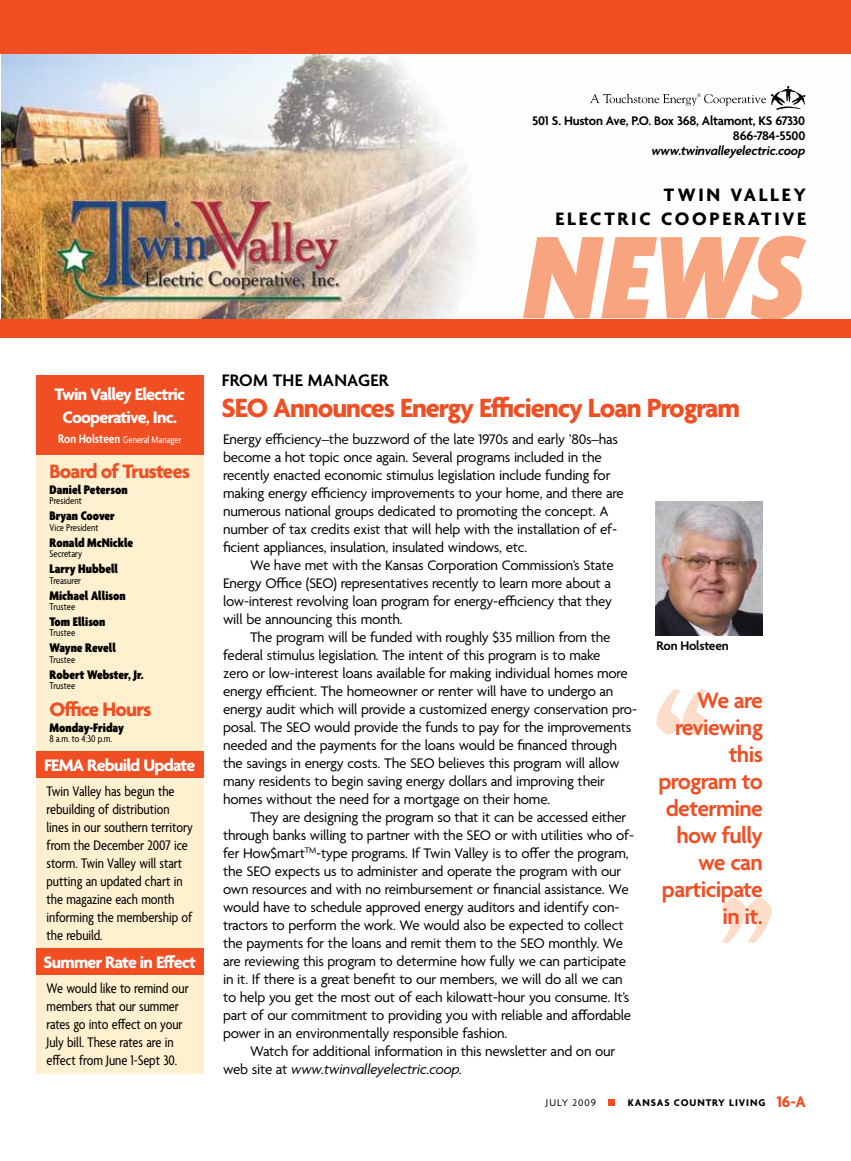
<style>
.page{position:relative;width:851px;height:1161px;background:#fff}
.page>*{position:absolute;margin:0;border:0;box-sizing:border-box;transform-origin:0 0}
.t1{font:italic 900 condensed 127.2px "Agenda";color:#f8a47e}
.t2{font:700 28.5px "Agenda";letter-spacing:-.035em;color:#f04e23}
.t3{font:600 24px/27px "Agenda";letter-spacing:-.025em;color:#f04e23;text-align:right}
.t4{font:700 21px "Agenda";letter-spacing:-.04em;color:#f04e23}
.t5{font:700 19.5px/24px "Agenda";letter-spacing:.14em;color:#000;text-align:right}
.t6{font:700 18px/22.5px "Agenda";letter-spacing:-.04em;color:#fff;text-align:center}
.t7{font:600 18px "Agenda";letter-spacing:.015em;color:#000}
.t8{font:15px/18px "Agenda";letter-spacing:-.015em;color:#000}
.t9{font:condensed 15px/18px "Agenda";letter-spacing:-.005em;color:#000}
.t10{font:900 condensed 13.5px "Agenda";color:#000}
.t11{font:600 13.5px/15px "Agenda";letter-spacing:-.02em;color:#000;text-align:right}
.t12{font:italic 600 13.5px "Agenda";letter-spacing:-.02em;color:#000}
.t13{font:condensed 10.5px "Agenda";color:#000}
.t14{font:condensed 10.5px "Agenda";color:#fff}
.t15{font:700 10.5px "Agenda";letter-spacing:.09em;color:#000}
.t16{font:10.5px "Agenda";letter-spacing:.09em;color:#000}
.s1{font-weight:600;font-size:13.5px}
.s2{font-style:italic}
.s3{font-size:16.5px;color:#f04e23}
</style>
<div class="page">
<img style="left:1px;top:54px;width:805px;height:265px">
<svg style="left:590px;top:86px;width:215px;height:25px"></svg>
<img style="left:655px;top:502px;width:107px;height:134px">
<svg style="left:656px;top:689px;width:50px;height:46px"></svg>
<svg style="left:721px;top:898px;width:50px;height:45px"></svg>
<div style="left:36px;top:453px;width:168px;height:621px;background:#fff1d0"></div>
<div style="left:36px;top:376px;width:168px;height:79px;background:#f04e23"></div>
<div style="left:0;top:319px;width:850px;height:19px;background:#f04e23"></div>
<div style="left:36px;top:751px;width:168px;height:27px;background:#f04e23"></div>
<div style="left:36px;top:948px;width:168px;height:27px;background:#f04e23"></div>
<div style="left:608px;top:1099px;width:7px;height:7px;background:#f04e23"></div>
<div style="left:0;top:0;width:850px;height:54px;background:#f04e23"></div>
<p class="t6" style="left:54px;top:384px;width:132px">Twin Valley Electric<br>Cooperative, Inc.</p>
<p class="t14" style="left:58px;top:434px;width:125px"><span class="s1">Ron Holsteen</span> General Manager</p>
<h3 class="t4" style="left:50px;top:460px;width:142px">Board of Trustees</h3>
<p class="t10" style="left:50px;top:482px;width:80px">Daniel Peterson</p>
<p class="t13" style="left:50px;top:495px;width:34px">President</p>
<p class="t10" style="left:50px;top:509px;width:67px">Bryan Coover</p>
<p class="t13" style="left:50px;top:522px;width:50px">Vice President</p>
<p class="t10" style="left:50px;top:535px;width:85px">Ronald McNickle</p>
<p class="t13" style="left:50px;top:548px;width:34px">Secretary</p>
<p class="t10" style="left:50px;top:562px;width:70px">Larry Hubbell</p>
<p class="t13" style="left:50px;top:575px;width:33px">Treasurer</p>
<p class="t10" style="left:50px;top:588px;width:78px">Michael Allison</p>
<p class="t13" style="left:50px;top:601px;width:27px">Trustee</p>
<p class="t10" style="left:50px;top:614px;width:57px">Tom Ellison</p>
<p class="t13" style="left:50px;top:627px;width:27px">Trustee</p>
<p class="t10" style="left:50px;top:641px;width:68px">Wayne Revell</p>
<p class="t13" style="left:50px;top:654px;width:27px">Trustee</p>
<p class="t10" style="left:50px;top:667px;width:96px">Robert Webster, Jr.</p>
<p class="t13" style="left:50px;top:680px;width:27px">Trustee</p>
<h3 class="t4" style="left:50px;top:698px;width:103px">Office Hours</h3>
<p class="t10" style="left:50px;top:720px;width:76px">Monday-Friday</p>
<p class="t13" style="left:50px;top:733px;width:64px">8 a.m. to 4:30 p.m.</p>
<p class="t6" style="left:44px;top:755px;width:152px">FEMA Rebuild Update</p>
<p class="t9" style="left:46px;top:783px;width:148px">Twin Valley has begun the rebuilding of distribution lines in our southern territory from the December 2007 ice storm. Twin Valley will start putting an updated chart in the magazine each month informing the membership of the rebuild.</p>
<p class="t6" style="left:44px;top:952px;width:154px">Summer Rate in Effect</p>
<p class="t9" style="left:46px;top:980px;width:144px">We would like to remind our members that our summer rates go into effect on your<br>July bill. These rates are in effect from June 1-Sept 30.</p>
<p class="t11" style="left:532px;top:114px;width:274px">501 S. Huston Ave, P.O. Box 368, Altamont, KS 67330<br>866-784-5500</p>
<p class="t12" style="left:651px;top:143px;width:155px">www.twinvalleyelectric.coop</p>
<h3 class="t5" style="left:555px;top:184px;width:252px">Twin Valley<br>Electric cooperat ive</h3>
<p class="t7" style="left:222px;top:371px;width:165px">From The Manager</p>
<h1 class="t1" style="left:524px;top:209px;width:282px">NEWS</h1>
<h2 class="t2" style="left:221px;top:392px;width:520px">SEO Announces Energy Efficiency Loan Program</h2>
<p class="t8" style="left:223px;top:431px;width:402px">Energy efficiency–the buzzword of the late 1970s and early ’80s–has become a hot topic once again. Several programs included in the recently enacted economic stimulus legislation include funding for making energy efficiency improvements to your home, and there are numerous national groups dedicated to promoting the concept. A number of tax credits exist that will help with the installation of ef&shy;ficient appliances, insulation, insulated windows, etc.</p>
<p class="t8" style="left:223px;top:557px;width:392px;text-indent:27px">We have met with the Kansas Corporation Commission’s State Energy Office (SEO) representatives recently to learn more about a low-interest revolving loan program for energy-efficiency that they will be announcing this month.</p>
<p class="t8" style="left:223px;top:629px;width:415px;text-indent:27px">The program will be funded with roughly $35 million from the federal stimulus legislation. The intent of this program is to make<br>zero or low-interest loans available for making individual homes more energy efficient. The homeowner or renter will have to undergo an energy audit which will provide a customized energy conservation pro&shy;posal. The SEO would provide the funds to pay for the improvements needed and the payments for the loans would be financed through the savings in energy costs. The SEO believes this program will allow many residents to begin saving energy dollars and improving their homes without the need for a mortgage on their home.</p>
<p class="t8" style="left:223px;top:809px;width:412px;text-indent:27px">They are designing the program so that it can be accessed either through banks willing to partner with the SEO or with utilities who of&shy;fer How$mart<sup>TM</sup>-type programs. If Twin Valley is to offer the program, the SEO expects us to administer and operate the program with our own resources and with no reimbursement or financial assistance. We would have to schedule approved energy auditors and identify con&shy;tractors to perform the work. We would also be expected to collect the payments for the loans and remit them to the SEO monthly. We are reviewing this program to determine how fully we can participate in it. If there is a great benefit to our members, we will do all we can to help you get the most out of each kilowatt-hour you consume. It’s part of our commitment to providing you with reliable and affordable power in an environmentally responsible fashion.</p>
<p class="t8" style="left:223px;top:1043px;width:394px;text-indent:27px">Watch for additional information in this newsletter and on our web site at <span class="s2">www.twinvalleyelectric.coop.</span></p>
<p class="t11" style="left:656px;top:639px;width:74px">Ron Holsteen</p>
<h3 class="t3" style="left:658px;top:688px;width:106px">We are reviewing this program to determine how fully we can participate in it.</h3>
<p class="t16" style="left:546px;top:1096px;width:52px">July 2009</p>
<p class="t15" style="left:627px;top:1096px;width:179px">Kansas Country LivinG <span class="s3">16-A</span></p>
</div>
